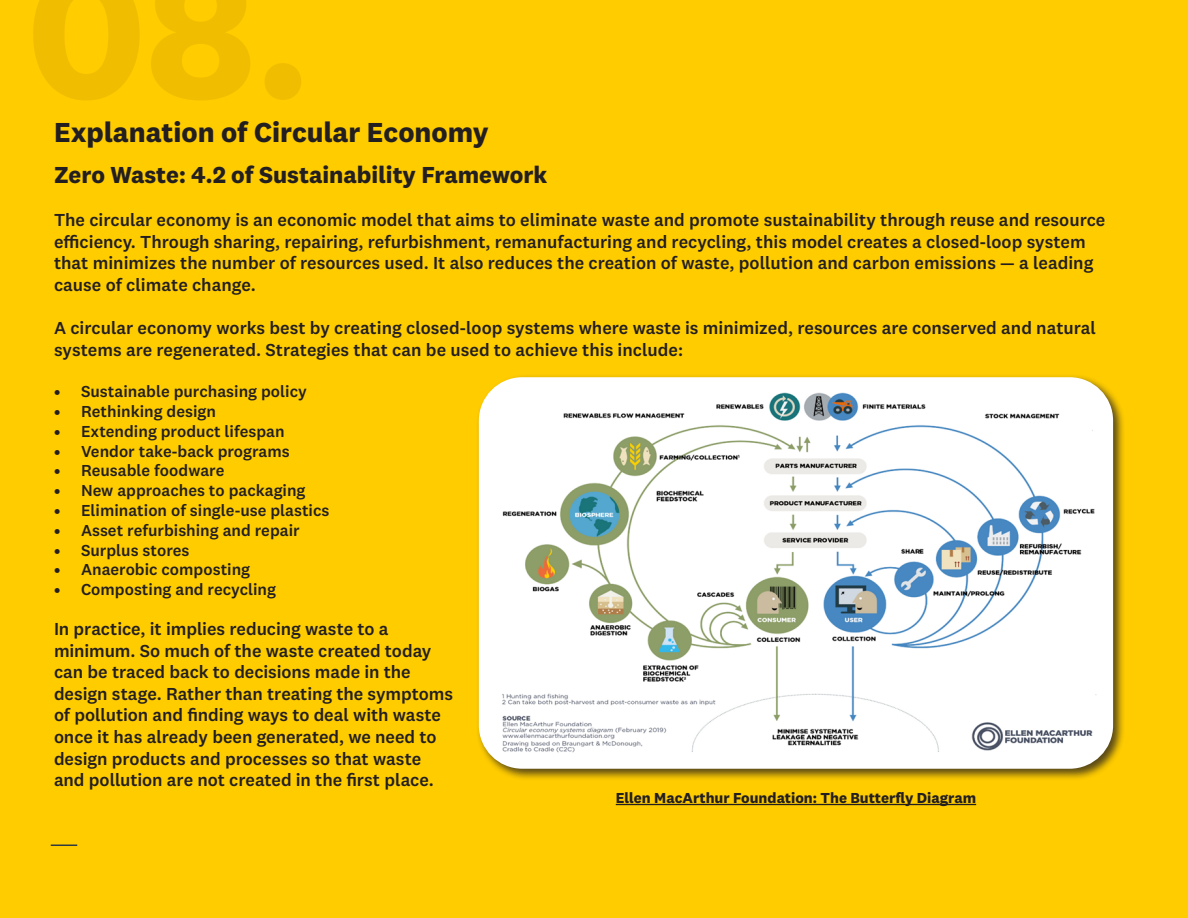
<style>
.page{position:relative;width:1188px;height:918px;background:#fc0}
.page>*{position:absolute;margin:0;border:0;box-sizing:border-box;transform-origin:0 0}
.TOC_Heading{font:700 28.5px "National 2";color:#231f20}
.Body_01{font:700 24px "National 2";color:#231f20}
.Body_01-2{font:500 18px/21.6px "National 2";color:#231f20}
.t1{font:500 16.5px "National 2";color:#231f20}
.Heading_01{font:700 15px "National 2";color:#231f20}
</style>
<div class="page">
<svg style="left:51px;top:845px;width:26px;height:1px"></svg>
<div style="left:476px;top:374px;width:649px;height:407px;background:#231f20;opacity:.75"></div>
<img style="left:483px;top:381px;width:626px;height:384px">
<div style="left:479px;top:377px;width:634px;height:392px;border:8px solid #fff;border-radius:40px"></div>
<hr style="left:616px;top:804px;width:360px;height:1px;background:#231f20">
<p class="TOC_Heading" style="left:54px;top:115px;width:436px">Explanation of Circular Economy</p>
<p class="Body_01" style="left:54px;top:160px;width:495px">Zero Waste: 4.2 of Sustainability Framework</p>
<p class="Body_01-2" style="left:54px;top:209px;width:1053px">The circular economy is an economic model that aims to eliminate waste and promote sustainability through reuse and resource efficiency. Through sharing, repairing, refurbishment, remanufacturing and recycling, this model creates a closed-loop system that minimizes the number of resources used. It also reduces the creation of waste, pollution and carbon emissions — a leading cause of climate change.</p>
<p class="Body_01-2" style="left:54px;top:317px;width:1044px">A circular economy works best by creating closed-loop systems where waste is minimized, resources are conserved and natural systems are regenerated. Strategies that can be used to achieve this include:</p>
<p class="t1" style="left:54px;top:382px;width:254px">• Sustainable purchasing policy</p>
<p class="t1" style="left:54px;top:401px;width:164px">• Rethinking design</p>
<p class="t1" style="left:54px;top:421px;width:232px">• Extending product lifespan</p>
<p class="t1" style="left:54px;top:441px;width:237px">• Vendor take-back programs</p>
<p class="t1" style="left:54px;top:461px;width:172px">• Reusable foodware</p>
<p class="t1" style="left:54px;top:481px;width:253px">• New approaches to packaging</p>
<p class="t1" style="left:54px;top:500px;width:277px">• Elimination of single-use plastics</p>
<p class="t1" style="left:54px;top:520px;width:247px">• Asset refurbishing and repair</p>
<p class="t1" style="left:54px;top:540px;width:137px">• Surplus stores</p>
<p class="t1" style="left:54px;top:560px;width:198px">• Anaerobic composting</p>
<p class="t1" style="left:54px;top:580px;width:224px">• Composting and recycling</p>
<p class="Body_01-2" style="left:54px;top:618px;width:401px">In practice, it implies reducing waste to a minimum. So much of the waste created today can be traced back to decisions made in the design stage. Rather than treating the symptoms of pollution and finding ways to deal with waste once it has already been generated, we need to design products and processes so that waste and pollution are not created in the first place.</p>
<p class="Heading_01" style="left:616px;top:789px;width:362px">Ellen MacArthur Foundation: The Butterfly Diagram</p>
</div>
